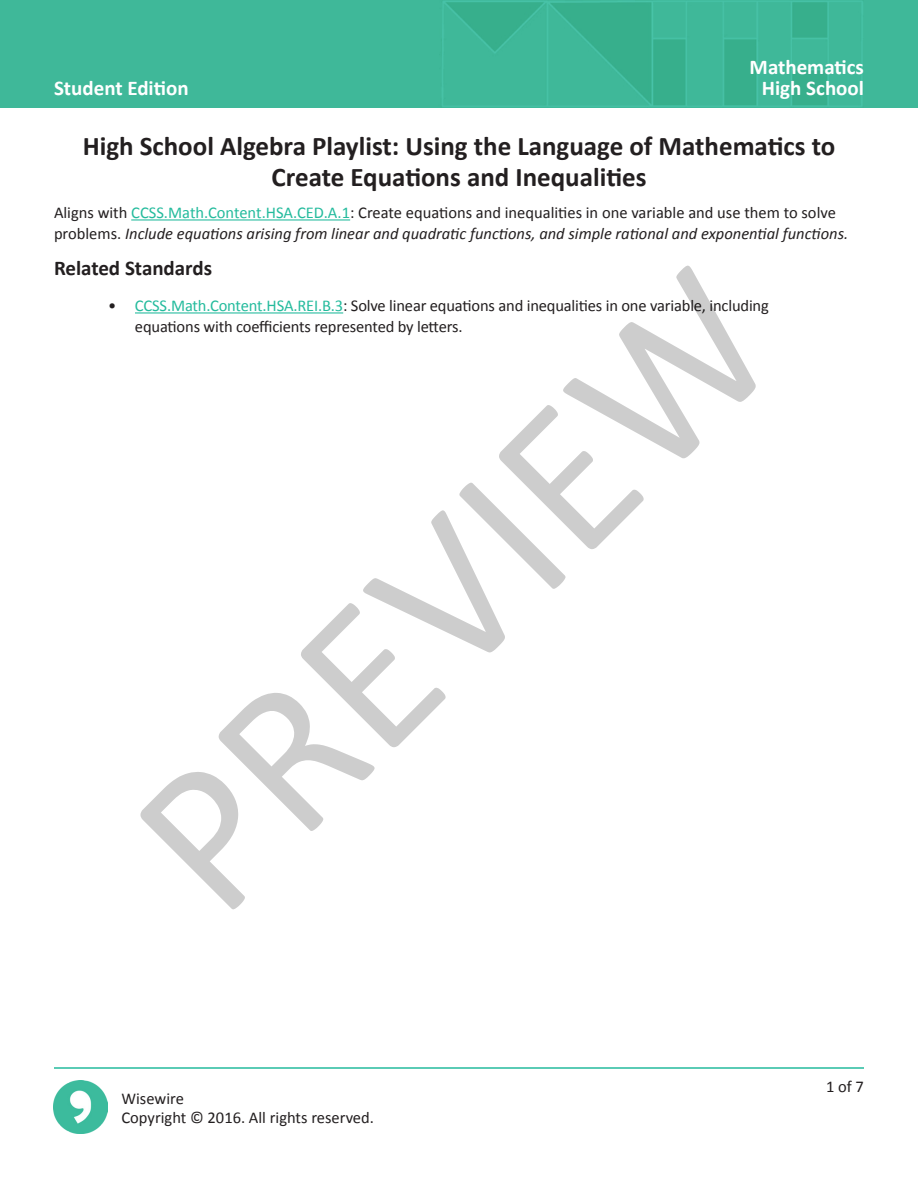
<style>
.page{position:relative;width:918px;height:1188px;background:#fff}
.page>*{position:absolute;margin:0;border:0;box-sizing:border-box;transform-origin:0 0}
.t1{font:214.35px "Calibri";color:rgb(0 0 0/.2)}
.t2{font:700 27px/31px "Calibri";color:#231f20;text-align:center}
.t3{font:700 21px/21px "Calibri";color:#fff;text-align:center}
.t4{font:700 21px "Calibri";color:#231f20}
.t5{font:italic 16.5px/21px "Calibri";color:#231f20}
.t6{font:16.5px/18.9px "Calibri";letter-spacing:-.01em;color:#231f20}
.s1{font-style:normal}
.s2{font-style:normal;color:#24bb9d}
.s3{color:#24bb9d}
</style>
<div class="page">
<img style="left:0;top:0;width:918px;height:108px">
<hr style="left:54px;top:1067px;width:810px;height:2px;background:#24bb9d">
<img style="left:54px;top:1080px;width:54px;height:54px">
<hr style="left:131px;top:219px;width:219px;height:2px;background:#24bb9d">
<hr style="left:135px;top:312px;width:208px;height:2px;background:#24bb9d">
<p class="t3" style="left:750px;top:57px;width:116px">Mathematics<br>High School</p>
<h2 class="t2" style="left:83px;top:131px;width:754px">High School Algebra Playlist: Using the Language of Mathematics to<br>Create Equations and Inequalities</h2>
<p class="t5" style="left:54px;top:202px;width:796px"><span class="s1">Aligns with</span> <span class="s2">CCSS.Math.Content.HSA.CED.A.1</span><span class="s1">: Create equations and inequalities in one variable and use them to solve problems.</span> Include equations arising from linear and quadratic functions, and simple rational and exponential functions.</p>
<p class="t4" style="left:54px;top:255px;width:160px">Related Standards</p>
<p class="t6" style="left:135px;top:295px;width:635px;line-height:21px;text-indent:-27px">• <span class="s3">CCSS.Math.Content.HSA.REI.B.3</span>: Solve linear equations and inequalities in one variable, including equations with coefficients represented by letters.</p>
<p class="t3" style="left:54px;top:78px;width:136px">Student Edition</p>
<h1 class="t1" style="left:75px;top:777px;width:804px;rotate:-45deg">PREVIEW</h1>
<p class="t6" style="left:122px;top:1089px;width:254px">Wisewire<br>Copyright © 2016. All rights reserved.</p>
<p class="t6" style="left:826px;top:1078px;width:39px">1 of 7</p>
</div>
